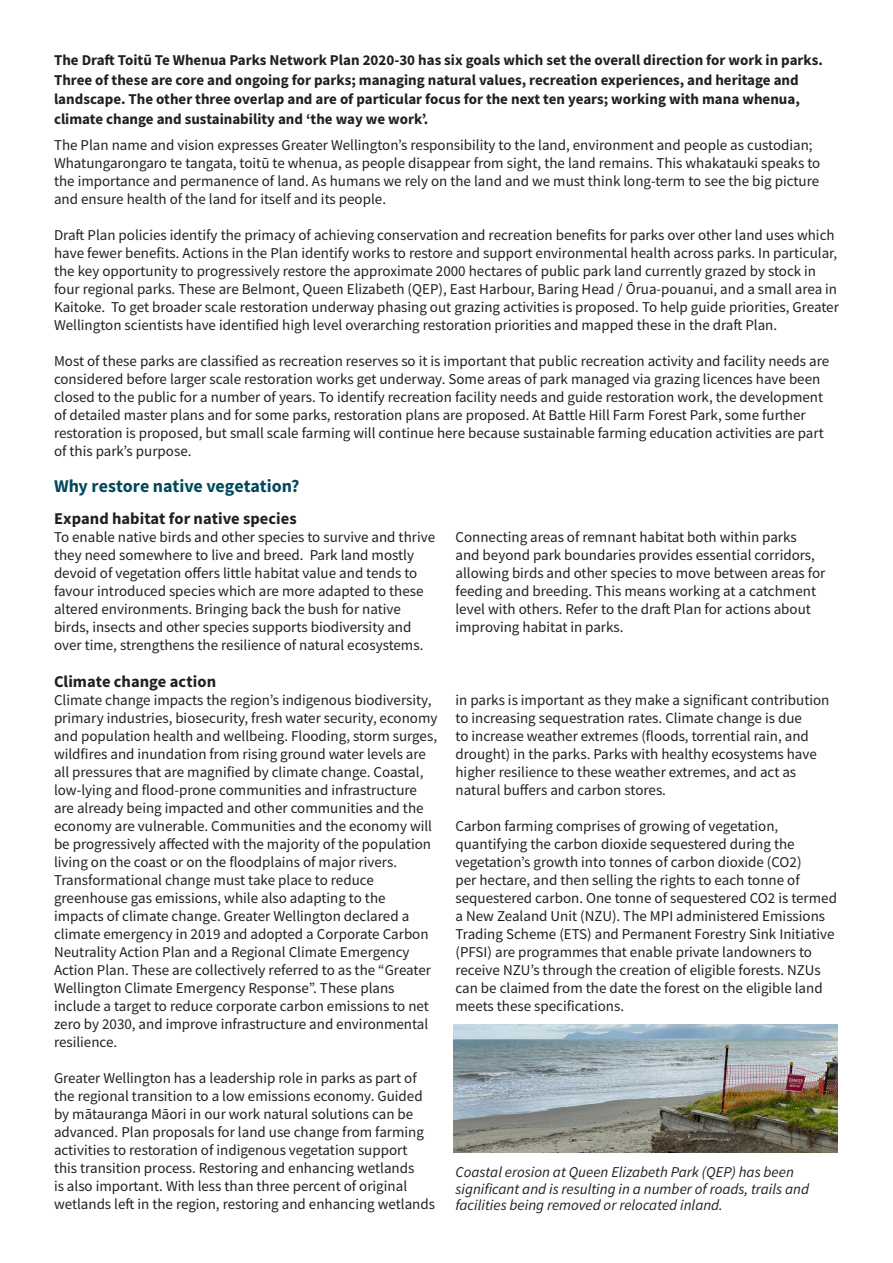
<style>
.page{position:relative;width:893px;height:1263px;background:#fff}
.page>*{position:absolute;margin:0;border:0;box-sizing:border-box;transform-origin:0 0}
.t1{font:700 18px "Source Sans Pro";letter-spacing:-.005em;color:#03495b}
.t2{font:700 16.5px "Source Sans Pro";color:#231f20}
.t3{font:15px/18px "Source Sans Pro";color:#231f20}
.body_-_bold{font:700 15px/19.5px "Source Sans Pro";color:#231f20}
.t4{font:italic 15px/16.5px "Source Sans Pro";color:#231f20}
</style>
<div class="page">
<img style="left:454px;top:1025px;width:383px;height:127px">
<p class="body_-_bold" style="left:54px;top:50px;width:770px">The Draft Toitū Te Whenua Parks Network Plan 2020-30 has six goals which set the overall direction for work in parks.<br>Three of these are core and ongoing for parks; managing natural values, recreation experiences, and heritage and landscape. The other three overlap and are of particular focus for the next ten years; working with mana whenua, climate change and sustainability and ‘the way we work’.</p>
<p class="t3" style="left:54px;top:136px;width:768px">The Plan name and vision expresses Greater Wellington’s responsibility to the land, environment and people as custodian; Whatungarongaro te tangata, toitū te whenua, as people disappear from sight, the land remains. This whakatauki speaks to the importance and permanence of land. As humans we rely on the land and we must think long-term to see the big picture and ensure health of the land for itself and its people.</p>
<p class="t3" style="left:54px;top:226px;width:786px">Draft Plan policies identify the primacy of achieving conservation and recreation benefits for parks over other land uses which have fewer benefits. Actions in the Plan identify works to restore and support environmental health across parks. In particular, the key opportunity to progressively restore the approximate 2000 hectares of public park land currently grazed by stock in four regional parks. These are Belmont, Queen Elizabeth (QEP), East Harbour, Baring Head / Ōrua-pouanui, and a small area in Kaitoke. To get broader scale restoration underway phasing out grazing activities is proposed. To help guide priorities, Greater Wellington scientists have identified high level overarching restoration priorities and mapped these in the draft Plan.</p>
<p class="t3" style="left:54px;top:352px;width:777px">Most of these parks are classified as recreation reserves so it is important that public recreation activity and facility needs are considered before larger scale restoration works get underway. Some areas of park managed via grazing licences have been closed to the public for a number of years. To identify recreation facility needs and guide restoration work, the development of detailed master plans and for some parks, restoration plans are proposed. At Battle Hill Farm Forest Park, some further restoration is proposed, but small scale farming will continue here because sustainable farming education activities are part of this park’s purpose.</p>
<h4 class="t1" style="left:54px;top:474px;width:247px">Why restore native vegetation?</h4>
<h4 class="t2" style="left:54px;top:508px;width:244px">Expand habitat for native species</h4>
<p class="t3" style="left:54px;top:528px;width:383px">To enable native birds and other species to survive and thrive they need somewhere to live and breed. Park land mostly devoid of vegetation offers little habitat value and tends to favour introduced species which are more adapted to these altered environments. Bringing back the bush for native birds, insects and other species supports biodiversity and over time, strengthens the resilience of natural ecosystems.</p>
<p class="t3" style="left:455px;top:528px;width:371px">Connecting areas of remnant habitat both within parks<br>and beyond park boundaries provides essential corridors, allowing birds and other species to move between areas for feeding and breeding. This means working at a catchment level with others. Refer to the draft Plan for actions about improving habitat in parks.</p>
<h4 class="t2" style="left:54px;top:670px;width:164px">Climate change action</h4>
<p class="t3" style="left:54px;top:691px;width:379px">Climate change impacts the region’s indigenous biodiversity,</p>
<p class="t3" style="left:54px;top:709px;width:385px">primary industries, biosecurity, fresh water security, economy and population health and wellbeing. Flooding, storm surges, wildfires and inundation from rising ground water levels are all pressures that are magnified by climate change. Coastal, low-lying and flood-prone communities and infrastructure are already being impacted and other communities and the economy are vulnerable. Communities and the economy will be progressively affected with the majority of the population living on the coast or on the floodplains of major rivers.</p>
<p class="t3" style="left:54px;top:871px;width:379px">Transformational change must take place to reduce greenhouse gas emissions, while also adapting to the impacts of climate change. Greater Wellington declared a climate emergency in 2019 and adopted a Corporate Carbon Neutrality Action Plan and a Regional Climate Emergency Action Plan. These are collectively referred to as the “Greater Wellington Climate Emergency Response”. These plans include a target to reduce corporate carbon emissions to net zero by 2030, and improve infrastructure and environmental resilience.</p>
<p class="t3" style="left:54px;top:1069px;width:383px">Greater Wellington has a leadership role in parks as part of the regional transition to a low emissions economy. Guided by mātauranga Māori in our work natural solutions can be advanced. Plan proposals for land use change from farming activities to restoration of indigenous vegetation support<br>this transition process. Restoring and enhancing wetlands<br>is also important. With less than three percent of original wetlands left in the region, restoring and enhancing wetlands</p>
<p class="t3" style="left:455px;top:691px;width:375px">in parks is important as they make a significant contribution to increasing sequestration rates. Climate change is due<br>to increase weather extremes (floods, torrential rain, and drought) in the parks. Parks with healthy ecosystems have higher resilience to these weather extremes, and act as natural buffers and carbon stores.</p>
<p class="t3" style="left:455px;top:817px;width:383px">Carbon farming comprises of growing of vegetation, quantifying the carbon dioxide sequestered during the vegetation’s growth into tonnes of carbon dioxide (CO2)<br>per hectare, and then selling the rights to each tonne of sequestered carbon. One tonne of sequestered CO2 is termed a New Zealand Unit (NZU). The MPI administered Emissions Trading Scheme (ETS) and Permanent Forestry Sink Initiative (PFSI) are programmes that enable private landowners to receive NZU’s through the creation of eligible forests. NZUs can be claimed from the date the forest on the eligible land meets these specifications.</p>
<p class="t4" style="left:455px;top:1164px;width:355px">Coastal erosion at Queen Elizabeth Park (QEP) has been significant and is resulting in a number of roads, trails and facilities being removed or relocated inland.</p>
</div>
